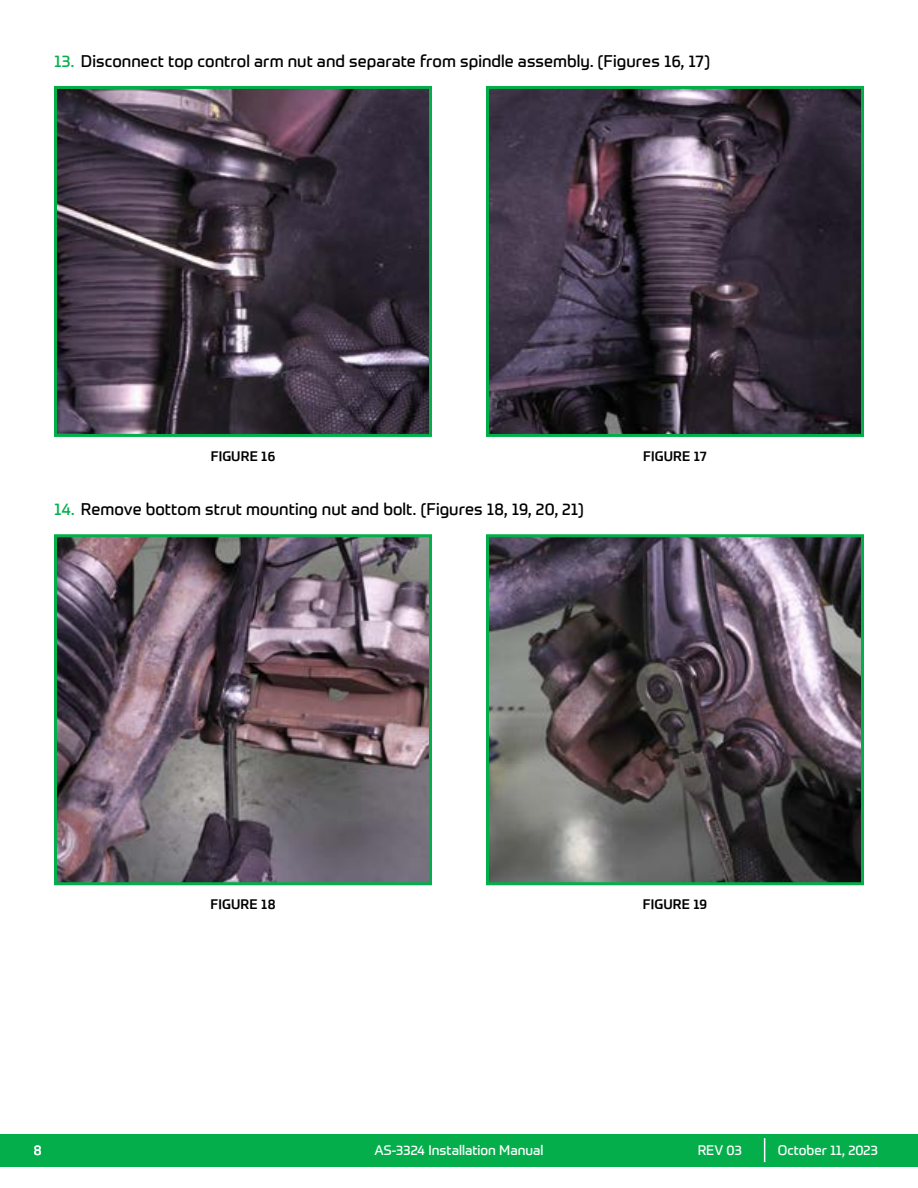
<style>
.page{position:relative;width:918px;height:1188px;background:#fff}
.page>*{position:absolute;margin:0;border:0;box-sizing:border-box;transform-origin:0 0}
.t1{font:16.5px "Prometo";letter-spacing:.005em;color:#000}
.t2{font:13.5px "Prometo";color:#fff}
.t3{font:500 13.5px "Prometo";letter-spacing:.01em;color:#000}
.s1{color:#04af4b}
</style>
<div class="page">
<div style="left:0;top:1134px;width:918px;height:32px;background:#04af4b"></div>
<svg style="left:764px;top:1138px;width:1px;height:24px"></svg>
<img style="left:58px;top:90px;width:370px;height:343px">
<div style="left:54px;top:86px;width:378px;height:351px;border:3px solid #04af4b"></div>
<img style="left:490px;top:90px;width:370px;height:343px">
<div style="left:486px;top:86px;width:378px;height:351px;border:3px solid #04af4b"></div>
<img style="left:58px;top:538px;width:370px;height:343px">
<div style="left:54px;top:534px;width:378px;height:351px;border:3px solid #04af4b"></div>
<img style="left:490px;top:538px;width:370px;height:343px">
<div style="left:486px;top:534px;width:378px;height:351px;border:3px solid #04af4b"></div>
<p class="t1" style="left:54px;top:51px;width:658px"><span class="s1">13.</span> Disconnect top control arm nut and separate from spindle assembly. (Figures 16, 17)</p>
<p class="t3" style="left:211px;top:448px;width:66px">FIGURE 16</p>
<p class="t3" style="left:643px;top:448px;width:65px">FIGURE 17</p>
<p class="t1" style="left:54px;top:499px;width:531px"><span class="s1">14.</span> Remove bottom strut mounting nut and bolt. (Figures 18, 19, 20, 21)</p>
<p class="t3" style="left:211px;top:896px;width:66px">FIGURE 18</p>
<p class="t3" style="left:643px;top:896px;width:66px">FIGURE 19</p>
<p class="t2" style="left:34px;top:1142px;width:9px">8</p>
<p class="t2" style="left:374px;top:1142px;width:171px">AS-3324 Installation Manual</p>
<p class="t2" style="left:698px;top:1142px;width:46px">REV 03</p>
<p class="t2" style="left:778px;top:1142px;width:102px">October 11, 2023</p>
</div>
